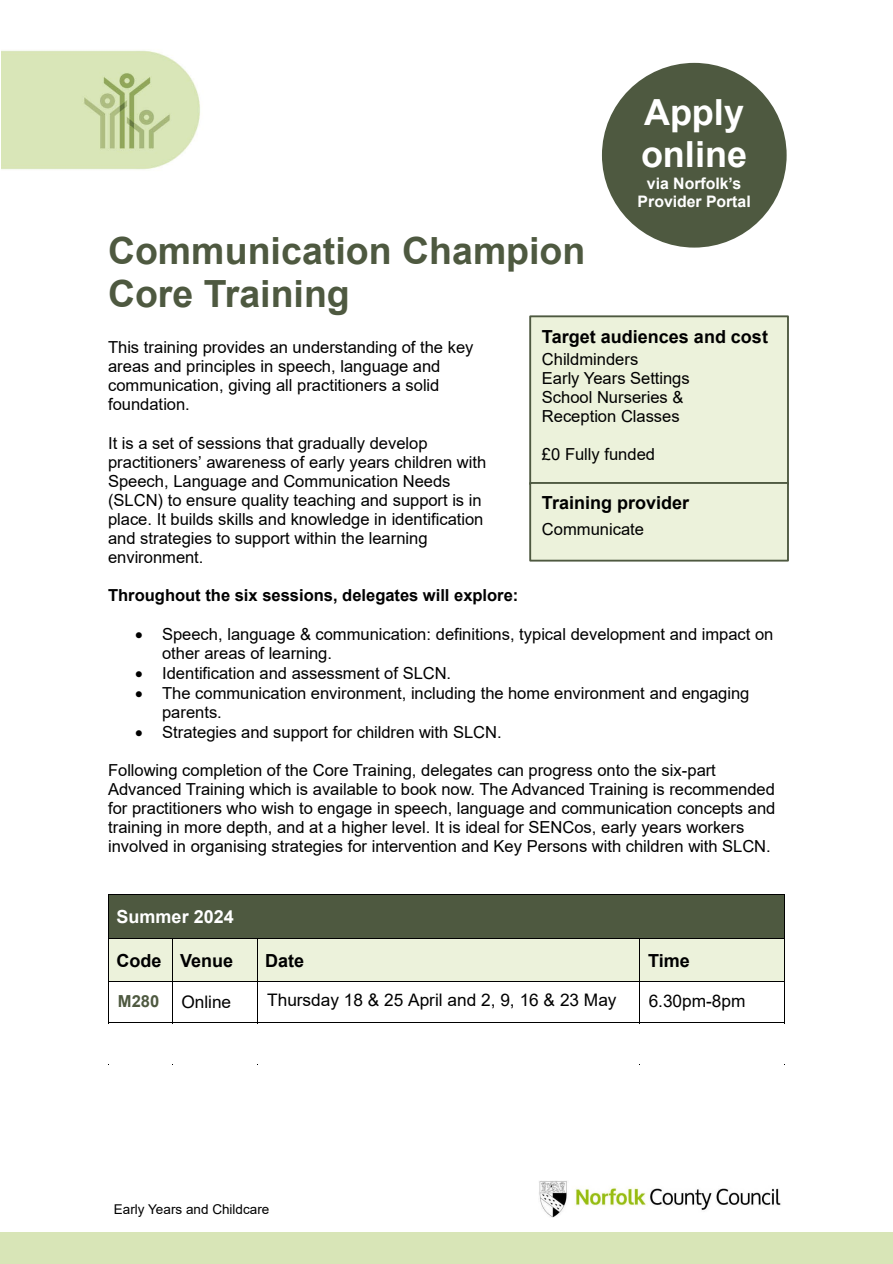
<style>
.page{position:relative;width:893px;height:1264px;background:#fff}
.page>*{position:absolute;margin:0;border:0;box-sizing:border-box;transform-origin:0 0}
.t1{font:700 37.5px "Arial";color:#4e5940}
.t2{font:700 36px/41.4px "Arial";color:#fff}
.t3{font:700 18px "Arial";color:#000}
.t4{font:700 18px "Arial";color:#fff}
.t5{font:17.25px "Arial";letter-spacing:-.005em;color:#000}
.t6{font:16.5px/19px "Arial";color:#000}
.t7{font:700 16.5px "Arial";color:#000}
.t8{font:700 16.5px "Arial";color:#4e5940}
.t9{font:700 15.9px/18.1px "Arial";color:#fff;text-align:center}
.t10{font:13.5px "Arial";color:#000}
</style>
<div class="page">
<div style="left:0;top:1231px;width:892px;height:32px;background:#d8e5b7"></div>
<img style="left:2px;top:50px;width:785px;height:149px">
<img style="left:539px;top:1181px;width:242px;height:35px">
<div style="left:109px;top:894px;width:675px;height:43px;background:#4e5940"></div>
<hr style="left:109px;top:893px;width:675px;height:1px;background:#000">
<hr style="left:108px;top:894px;width:1px;height:43px;background:#000">
<hr style="left:784px;top:894px;width:1px;height:43px;background:#000">
<div style="left:109px;top:938px;width:63px;height:43px;background:#ecf2db"></div>
<div style="left:172px;top:938px;width:84px;height:43px;background:#ecf2db"></div>
<div style="left:257px;top:938px;width:382px;height:43px;background:#ecf2db"></div>
<div style="left:640px;top:938px;width:144px;height:43px;background:#ecf2db"></div>
<hr style="left:109px;top:937px;width:63px;height:1px;background:#000">
<hr style="left:172px;top:937px;width:84px;height:1px;background:#000">
<hr style="left:257px;top:937px;width:382px;height:1px;background:#000">
<hr style="left:640px;top:937px;width:144px;height:1px;background:#000">
<hr style="left:108px;top:938px;width:1px;height:43px;background:#000">
<hr style="left:172px;top:938px;width:1px;height:43px;background:#000">
<hr style="left:256px;top:938px;width:1px;height:43px;background:#000">
<hr style="left:639px;top:938px;width:1px;height:43px;background:#000">
<hr style="left:784px;top:938px;width:1px;height:43px;background:#000">
<hr style="left:109px;top:981px;width:63px;height:1px;background:#000">
<hr style="left:172px;top:981px;width:84px;height:1px;background:#000">
<hr style="left:257px;top:981px;width:382px;height:1px;background:#000">
<hr style="left:640px;top:981px;width:144px;height:1px;background:#000">
<hr style="left:108px;top:981px;width:1px;height:41px;background:#000">
<hr style="left:109px;top:1022px;width:63px;height:1px;background:#000">
<hr style="left:172px;top:981px;width:1px;height:41px;background:#000">
<hr style="left:172px;top:1022px;width:84px;height:1px;background:#000">
<hr style="left:256px;top:981px;width:1px;height:41px;background:#000">
<hr style="left:257px;top:1022px;width:382px;height:1px;background:#000">
<hr style="left:639px;top:981px;width:1px;height:41px;background:#000">
<hr style="left:640px;top:1022px;width:144px;height:1px;background:#000">
<hr style="left:784px;top:981px;width:1px;height:41px;background:#000">
<div style="left:529px;top:315px;width:259px;height:170px;background:#ecf2db;border:2px solid #4e5940"></div>
<div style="left:529px;top:482px;width:259px;height:79px;background:#ecf2db;border:2px solid #4e5940"></div>
<div style="left:602px;top:63px;width:184px;height:184px;background:#4e5940;border-radius:50%"></div>
<p class="t2" style="left:641px;top:92px;width:108px">Apply online</p>
<p class="t9" style="left:637px;top:174px;width:115px">via Norfolk’s<br>Provider Portal</p>
<p class="t1" style="left:108px;top:224px;width:479px">Communication Champion</p>
<p class="t1" style="left:108px;top:268px;width:243px">Core Training</p>
<p class="t6" style="left:108px;top:337px;width:367px">This training provides an understanding of the key areas and principles in speech, language and communication, giving all practitioners a solid foundation.</p>
<p class="t6" style="left:108px;top:433px;width:379px">It is a set of sessions that gradually develop practitioners’ awareness of early years children with Speech, Language and Communication Needs (SLCN) to ensure quality teaching and support is in place. It builds skills and knowledge in identification and strategies to support within the learning environment.</p>
<p class="t7" style="left:108px;top:583px;width:412px">Throughout the six sessions, delegates will explore:</p>
<p class="t6" style="left:162px;top:625px;width:613px;text-indent:-27px">• Speech, language &amp; communication: definitions, typical development and impact on other areas of learning.</p>
<p class="t6" style="left:135px;top:663px;width:317px">• Identification and assessment of SLCN.</p>
<p class="t6" style="left:162px;top:684px;width:588px;text-indent:-27px">• The communication environment, including the home environment and engaging parents.</p>
<p class="t6" style="left:135px;top:723px;width:368px">• Strategies and support for children with SLCN.</p>
<p class="t6" style="left:108px;top:760px;width:668px">Following completion of the Core Training, delegates can progress onto the six-part Advanced Training which is available to book now. The Advanced Training is recommended for practitioners who wish to engage in speech, language and communication concepts and training in more depth, and at a higher level. It is ideal for SENCos, early years workers involved in organising strategies for intervention and Key Persons with children with SLCN.</p>
<p class="t3" style="left:542px;top:323px;width:227px">Target audiences and cost</p>
<p class="t6" style="left:542px;top:349px;width:98px">Childminders</p>
<p class="t6" style="left:542px;top:368px;width:149px">Early Years Settings</p>
<p class="t6" style="left:542px;top:387px;width:143px">School Nurseries &amp;</p>
<p class="t6" style="left:542px;top:406px;width:139px">Reception Classes</p>
<p class="t6" style="left:542px;top:444px;width:115px">£0 Fully funded</p>
<p class="t3" style="left:542px;top:490px;width:149px">Training provider</p>
<p class="t6" style="left:542px;top:519px;width:104px">Communicate</p>
<p class="t4" style="left:116px;top:903px;width:119px">Summer 2024</p>
<p class="t3" style="left:116px;top:947px;width:46px">Code</p>
<p class="t3" style="left:180px;top:947px;width:55px">Venue</p>
<p class="t3" style="left:265px;top:947px;width:40px">Date</p>
<p class="t3" style="left:648px;top:947px;width:43px">Time</p>
<p class="t8" style="left:118px;top:989px;width:43px">M280</p>
<p class="t5" style="left:181px;top:990px;width:51px">Online</p>
<p class="t5" style="left:267px;top:988px;width:351px">Thursday 18 &amp; 25 April and 2, 9, 16 &amp; 23 May</p>
<p class="t5" style="left:648px;top:988px;width:98px">6.30pm-8pm</p>
<p class="t10" style="left:114px;top:1199px;width:157px">Early Years and Childcare</p>
</div>
